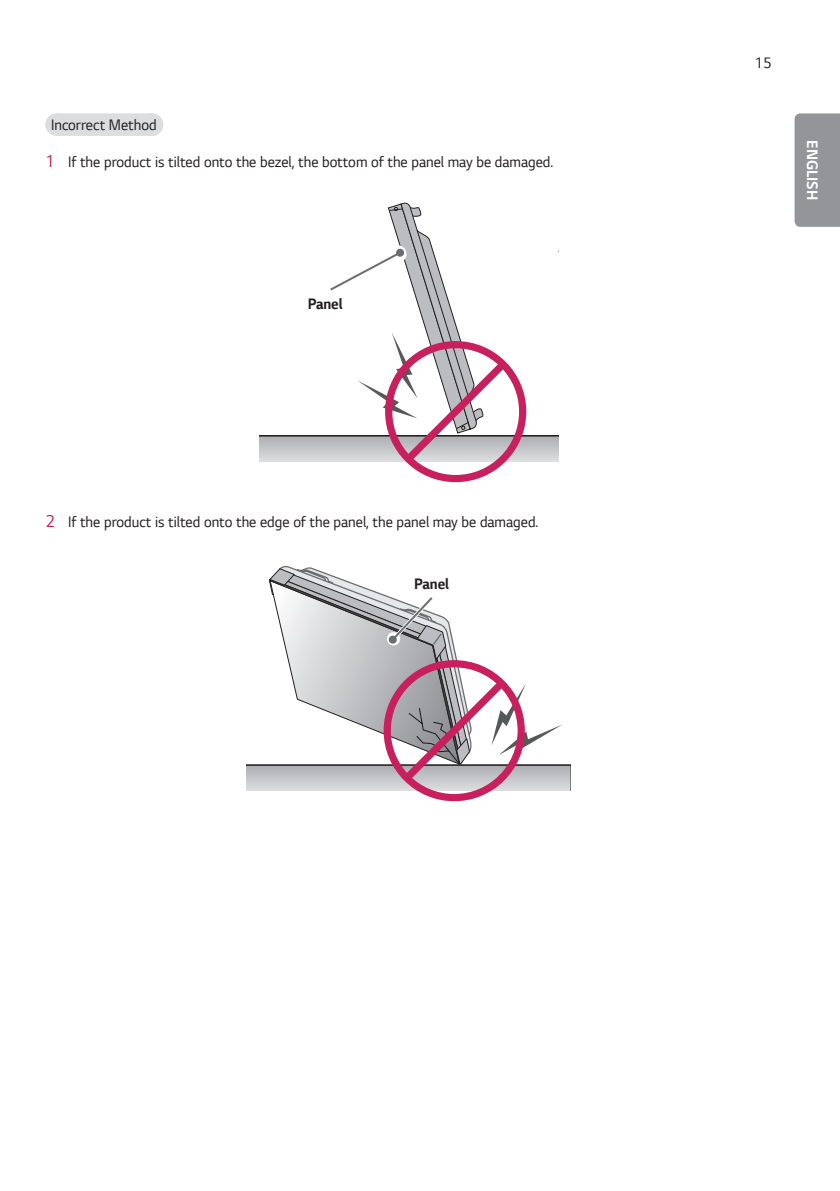
<style>
.page{position:relative;width:840px;height:1191px;background:#fff}
.page>*{position:absolute;margin:0;border:0;box-sizing:border-box;transform-origin:0 0}
.Gray_Title{font:16px "LG Smart";color:#231f20;scale:.95 1}
.t1{font:700 16px "LG Smart";color:#231f20;scale:.95 1}
.t2{font:700 16px "LG Smart";color:#fff;scale:.95 1}
.s1{font-size:18px;color:#c8205d}
</style>
<div class="page">
<div style="left:794px;top:113px;width:45px;height:114px;background:#939598"></div>
<div style="left:56px;top:113px;width:95px;height:22px;background:#e8e9ea"></div>
<div style="left:56px;top:114px;width:95px;height:22px;background:#dcdddf"></div>
<svg style="left:150px;top:113px;width:2px;height:23px"></svg>
<svg style="left:259px;top:202px;width:298px;height:268px"></svg>
<svg style="left:246px;top:565px;width:324px;height:226px"></svg>
<p class="Gray_Title" style="left:51px;top:114px;width:112px">Incorrect Method</p>
<p class="Gray_Title" style="left:45px;top:151px;width:535px"><span class="s1">1</span> If the product is tilted onto the bezel, the bottom of the panel may be damaged.</p>
<p class="t1" style="left:308px;top:292px;width:38px">Panel</p>
<p class="Gray_Title" style="left:45px;top:511px;width:520px"><span class="s1">2</span> If the product is tilted onto the edge of the panel, the panel may be damaged.</p>
<p class="t1" style="left:414px;top:573px;width:38px">Panel</p>
<p class="Gray_Title" style="left:754px;top:52px;width:20px">15</p>
<p class="t2" style="left:822px;top:140px;width:65px;rotate:90deg">ENGLISH</p>
</div>
